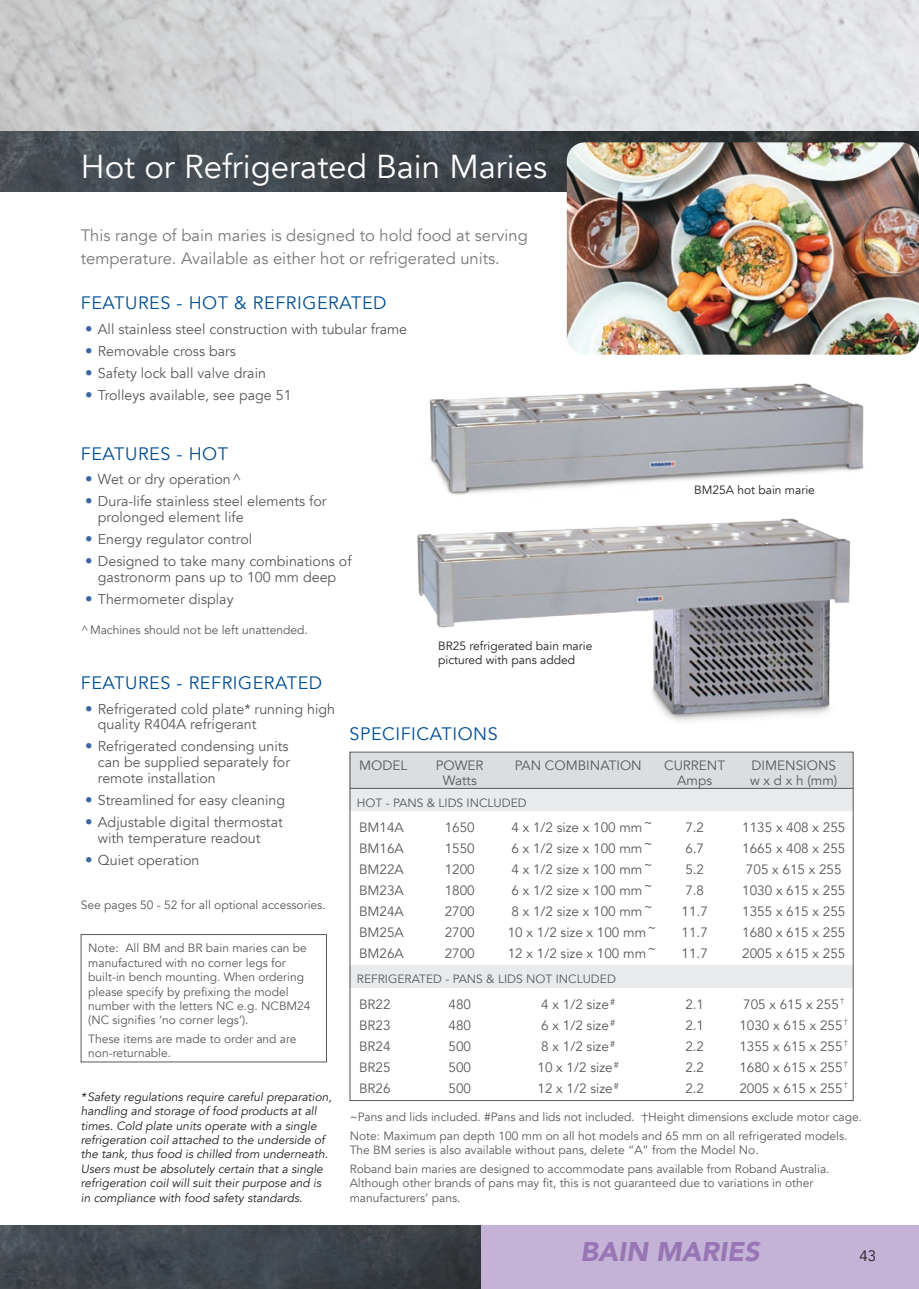
<style>
.page{position:relative;width:919px;height:1289px;background:#fff}
.page>*{position:absolute;margin:0;border:0;box-sizing:border-box;transform-origin:0 0}
.t1{font:33px "Avenir";color:#fff}
.t2{font:italic 900 27px "Avenir";color:#9876b5}
.t3{font:18px "Avenir";letter-spacing:.03em;color:#004f95}
.t4{font:16.5px/22.5px "Avenir";color:#77797b}
.t5{font:15px "Avenir";color:#231f20}
.t6{font:14.25px/15.8px "Avenir";color:#58595b}
.t7{font:13.5px/21px "Avenir";color:#58595b}
.t8{font:12px/14.4px "Avenir";color:#58595b}
.t9{font:italic 12px/14.4px "Avenir";color:#231f20}
.t10{font:12px/14.4px "Avenir";color:#231f20}
.s1{font-size:15px;color:#3b65a4}
</style>
<div class="page">
<img style="left:0;top:0;width:918px;height:132px">
<img style="left:0;top:132px;width:918px;height:59px">
<img style="left:429px;top:383px;width:435px;height:112px">
<img style="left:417px;top:518px;width:433px;height:203px">
<div style="left:350px;top:964px;width:503px;height:23px;background:#e9eaeb"></div>
<div style="left:350px;top:782px;width:503px;height:28px;background:#e9eaeb"></div>
<div style="left:350px;top:752px;width:503px;height:36px;background:#dcddde"></div>
<hr style="left:350px;top:788px;width:503px;height:1px;background:#58595b">
<div style="left:81px;top:934px;width:246px;height:128px;border:1px solid #58595b"></div>
<div style="left:480px;top:1225px;width:438px;height:63px;background:#c4b2d7"></div>
<img style="left:0;top:1225px;width:480px;height:63px">
<img style="left:566px;top:142px;width:352px;height:212px">
<h1 class="t1" style="left:81px;top:147px;width:468px">Hot or Refrigerated Bain Maries</h1>
<h3 class="t4" style="left:81px;top:225px;width:448px">This range of bain maries is designed to hold food at serving temperature. Available as either hot or refrigerated units.</h3>
<h3 class="t3" style="left:81px;top:292px;width:307px">FEATURES - HOT &amp; REFRIGERATED</h3>
<p class="t6" style="left:85px;top:321px;width:323px"><span class="s1">•</span> All stainless steel construction with tubular frame</p>
<p class="t6" style="left:85px;top:343px;width:152px"><span class="s1">•</span> Removable cross bars</p>
<p class="t6" style="left:85px;top:365px;width:182px"><span class="s1">•</span> Safety lock ball valve drain</p>
<p class="t6" style="left:85px;top:387px;width:208px"><span class="s1">•</span> Trolleys available, see page 51</p>
<h3 class="t3" style="left:81px;top:442px;width:149px">FEATURES - HOT</h3>
<p class="t6" style="left:85px;top:471px;width:158px"><span class="s1">•</span> Wet or dry operation^</p>
<p class="t6" style="left:98px;top:493px;width:230px;text-indent:-13px"><span class="s1">•</span> Dura-life stainless steel elements for prolonged element life</p>
<p class="t6" style="left:85px;top:531px;width:169px"><span class="s1">•</span> Energy regulator control</p>
<p class="t6" style="left:85px;top:553px;width:268px;text-align:center"><span class="s1">•</span> Designed to take many combinations of gastronorm pans up to 100 mm deep</p>
<p class="t6" style="left:85px;top:591px;width:150px"><span class="s1">•</span> Thermometer display</p>
<p class="t8" style="left:81px;top:622px;width:228px">^Machines should not be left unattended.</p>
<p class="t10" style="left:438px;top:638px;width:156px">BR25 refrigerated bain marie pictured with pans added</p>
<p class="t10" style="left:694px;top:482px;width:122px">BM25A hot bain marie</p>
<h3 class="t3" style="left:81px;top:672px;width:243px">FEATURES - REFRIGERATED</h3>
<p class="t6" style="left:98px;top:701px;width:239px;text-indent:-13px"><span class="s1">•</span> Refrigerated cold plate* running high quality R404A refrigerant</p>
<p class="t6" style="left:98px;top:739px;width:194px;text-align:justify;text-indent:-13px"><span class="s1">•</span> Refrigerated condensing units can be supplied separately for remote installation</p>
<p class="t6" style="left:85px;top:792px;width:201px"><span class="s1">•</span> Streamlined for easy cleaning</p>
<p class="t6" style="left:98px;top:814px;width:186px;text-indent:-13px"><span class="s1">•</span> Adjustable digital thermostat with temperature readout</p>
<p class="t6" style="left:85px;top:852px;width:116px"><span class="s1">•</span> Quiet operation</p>
<p class="t8" style="left:81px;top:897px;width:246px">See pages 50 - 52 for all optional accessories.</p>
<p class="t8" style="left:88px;top:941px;width:224px">Note: All BM and BR bain maries can be manufactured with no corner legs for built-in bench mounting. When ordering please specify by prefixing the model number with the letters NC e.g. NCBM24 (NC signifies ‘no corner legs’).</p>
<p class="t8" style="left:88px;top:1031px;width:210px">These items are made to order and are non-returnable.</p>
<p class="t9" style="left:81px;top:1089px;width:252px">*Safety regulations require careful preparation, handling and storage of food products at all times. Cold plate units operate with a single refrigeration coil attached to the underside of the tank, thus food is chilled from underneath.<br>Users must be absolutely certain that a single refrigeration coil will suit their purpose and is in compliance with food safety standards.</p>
<h3 class="t3" style="left:349px;top:722px;width:150px">SPECIFICATIONS</h3>
<p class="t7" style="left:359px;top:754px;width:50px">MODEL</p>
<p class="t7" style="left:436px;top:757px;width:49px;line-height:15px;text-align:center">POWER<br>Watts</p>
<p class="t7" style="left:514px;top:754px;width:129px">PAN COMBINATION</p>
<p class="t7" style="left:664px;top:757px;width:63px;line-height:15px;text-align:center">CURRENT<br>Amps</p>
<p class="t7" style="left:750px;top:757px;width:89px;line-height:15px">DIMENSIONS w x d x h (mm)</p>
<p class="t8" style="left:357px;top:795px;width:171px">HOT - PANS &amp; LIDS INCLUDED</p>
<p class="t7" style="left:507px;top:817px;width:150px">4 x 1/2 size x 100 mm~<br>6 x 1/2 size x 100 mm~<br>4 x 1/2 size x 100 mm~<br>6 x 1/2 size x 100 mm~<br>8 x 1/2 size x 100 mm~<br>10 x 1/2 size x 100 mm~<br>12 x 1/2 size x 100 mm~</p>
<p class="t7" style="left:537px;top:994px;width:83px">4 x 1/2 size<sup>#<br></sup>6 x 1/2 size<sup>#<br></sup>8 x 1/2 size<sup>#<br></sup>10 x 1/2 size<sup>#<br></sup>12 x 1/2 size<sup>#</sup></p>
<p class="t7" style="left:444px;top:817px;width:32px;text-align:justify">1650<br>1550<br>1200<br>1800<br>2700<br>2700<br>2700</p>
<p class="t7" style="left:359px;top:817px;width:46px;text-align:justify">BM14A BM16A BM22A BM23A BM24A BM25A BM26A</p>
<p class="t8" style="left:357px;top:971px;width:260px">REFRIGERATED - PANS &amp; LIDS NOT INCLUDED</p>
<p class="t7" style="left:359px;top:994px;width:33px;text-align:justify">BR22<br>BR23<br>BR24<br>BR25<br>BR26</p>
<p class="t7" style="left:448px;top:994px;width:24px;text-align:justify">480<br>480<br>500<br>500<br>500</p>
<p class="t7" style="left:681px;top:817px;width:28px">7.2<br>6.7<br>5.2<br>7.8<br>11.7<br>11.7<br>11.7</p>
<p class="t7" style="left:685px;top:994px;width:20px;text-align:justify">2.1<br>2.1<br>2.2<br>2.2<br>2.2</p>
<p class="t7" style="left:742px;top:817px;width:105px">1135 x 408 x 255<br>1665 x 408 x 255<br>705 x 615 x 255<br>1030 x 615 x 255<br>1355 x 615 x 255<br>1680 x 615 x 255<br>2005 x 615 x 255</p>
<p class="t7" style="left:739px;top:994px;width:110px">705 x 615 x 255 <sup>†<br></sup>1030 x 615 x 255 <sup>†<br></sup>1355 x 615 x 255 <sup>†<br></sup>1680 x 615 x 255 <sup>†<br></sup>2005 x 615 x 255 <sup>†</sup></p>
<p class="t8" style="left:350px;top:1107px;width:514px;line-height:18.6px">~Pans and lids included. #Pans and lids not included. †Height dimensions exclude motor cage.<br>Note: Maximum pan depth 100 mm on all hot models and 65 mm on all refrigerated models.</p>
<p class="t8" style="left:350px;top:1140px;width:481px;line-height:18.6px">The BM series is also available without pans, delete “A” from the Model No.<br>Roband bain maries are designed to accommodate pans available from Roband Australia.</p>
<p class="t8" style="left:350px;top:1175px;width:465px">Although other brands of pans may fit, this is not guaranteed due to variations in other manufacturers’ pans.</p>
<h2 class="t2" style="left:580px;top:1229px;width:180px">BAIN MARIES</h2>
<p class="t5" style="left:859px;top:1246px;width:18px">43</p>
</div>
